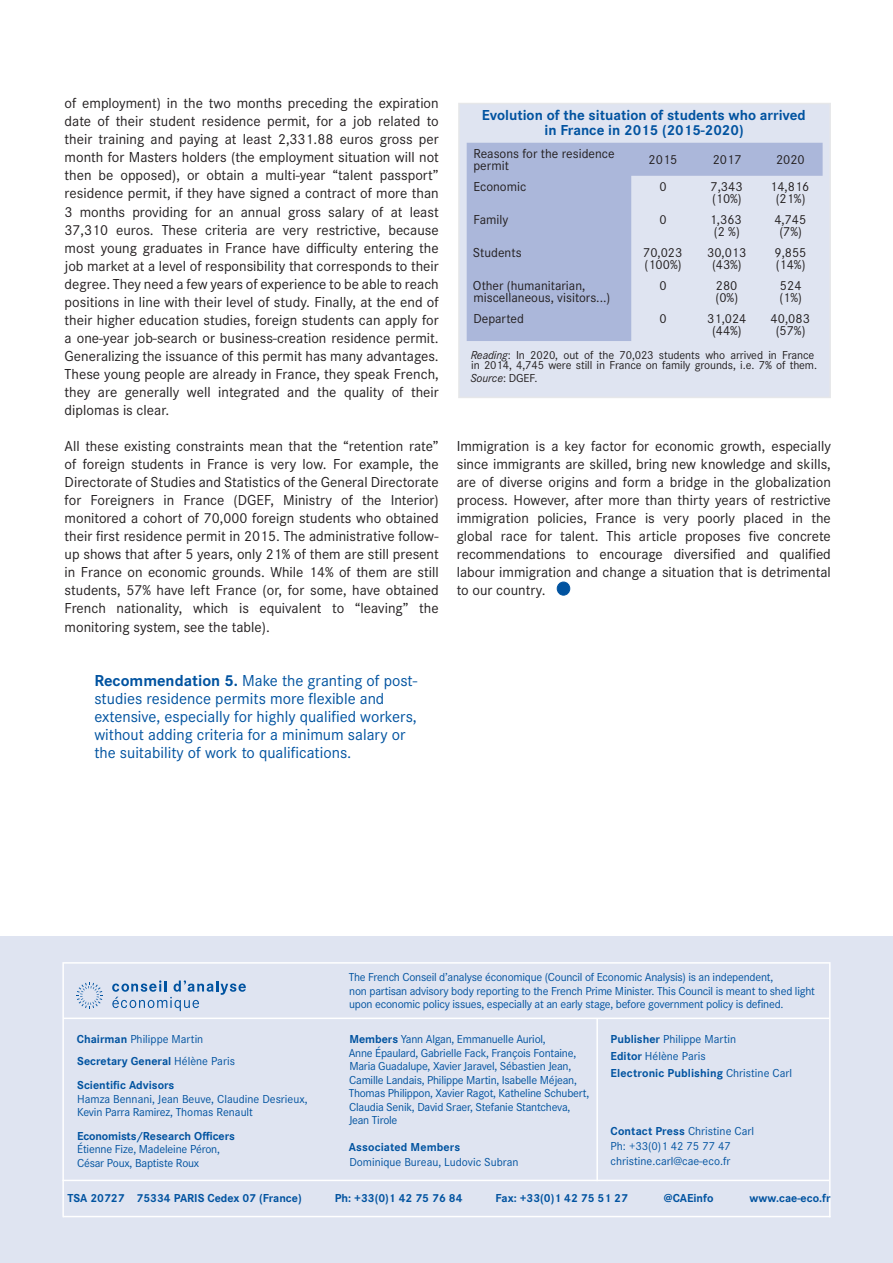
<style>
.page{position:relative;width:893px;height:1263px;background:#fff}
.page>*{position:absolute;margin:0;border:0;box-sizing:border-box;transform-origin:0 0}
.Texte___Exergue{font:16.5px/18px "Corporate S";color:#0153a0}
.Texte___Normal{font:15px/18px "Corporate S";color:#231f20;text-align:justify}
.Illustration___Titre{font:700 15px/15px "Corporate S";color:#0153a0;text-align:center}
.Texte___Normal-2{font:13.5px/12px "Corporate S";color:#231f20}
.Organigramme{font:12px/13.5px "Corporate S";letter-spacing:-.02em;color:#0153a0}
.Organigramme-2{font:12px/15px "Corporate S";color:#0153a0}
.Illustration___Sourc{font:12px/10.5px "Corporate S";letter-spacing:-.01em;color:#231f20}
.Coordonnées{font:700 12px "Corporate S";color:#0153a0}
.Organigramme-3{font:700 12px "Corporate S";letter-spacing:.005em;color:#0153a0}
.Illustration___Sourc-2{font:italic 12px "Corporate S";letter-spacing:-.01em;color:#231f20}
.s1{font-weight:700}
.s2{font-style:italic}
.s3{font-style:normal}
.s4{font-weight:400}
</style>
<div class="page">
<div style="left:0;top:936px;width:893px;height:327px;background:#dfe4f1"></div>
<svg style="left:112px;top:980px;width:134px;height:31px"></svg>
<svg style="left:76px;top:982px;width:27px;height:26px"></svg>
<hr style="left:64px;top:962px;width:765px;height:2px;background:#fff">
<hr style="left:64px;top:1017px;width:765px;height:2px;background:#fff">
<hr style="left:62px;top:1180px;width:767px;height:1px;background:#fff">
<hr style="left:63px;top:1216px;width:768px;height:1px;background:#fff">
<hr style="left:62px;top:962px;width:2px;height:255px;background:#fff">
<hr style="left:829px;top:962px;width:2px;height:255px;background:#fff">
<hr style="left:596px;top:1018px;width:2px;height:163px;background:#fff">
<div style="left:557px;top:582px;width:13px;height:13px;background:#0153a0;border-radius:50%"></div>
<div style="left:557px;top:582px;width:13px;height:13px;border:1px solid #0153a0;border-radius:50%"></div>
<div style="left:458px;top:103px;width:373px;height:295px;background:#dfe4f1"></div>
<svg style="left:467px;top:143px;width:356px;height:198px;fill:#abb7da"></svg>
<p class="Texte___Normal" style="left:65px;top:94px;width:376px">of employment) in the two months preceding the expiration date of their student residence permit, for a job related to their training and paying at least 2,331.88 euros gross per month for Masters holders (the employment situation will not then be opposed), or obtain a multi-year “talent passport” residence permit, if they have signed a contract of more than 3 months providing for an annual gross salary of at least 37,310 euros. These criteria are very restrictive, because most young graduates in France have difficulty entering the job market at a level of responsibility that corresponds to their degree. They need a few years of experience to be able to reach positions in line with their level of study. Finally, at the end of their higher education studies, foreign students can apply for a one-year job-search or business-creation residence permit.<br>Generalizing the issuance of this permit has many advantages.<br>These young people are already in France, they speak French, they are generally well integrated and the quality of their diplomas is clear.</p>
<p class="Texte___Normal" style="left:65px;top:436px;width:376px">All these existing constraints mean that the “retention rate” of foreign students in France is very low. For example, the Directorate of Studies and Statistics of the General Directorate for Foreigners in France (DGEF, Ministry of the Interior) monitored a cohort of 70,000 foreign students who obtained their first residence permit in 2015. The administrative follow&shy;up shows that after 5 years, only 21% of them are still present in France on economic grounds. While 14% of them are still students, 57% have left France (or, for some, have obtained French nationality, which is equivalent to “leaving” the monitoring system, see the table).</p>
<p class="Texte___Exergue" style="left:94px;top:670px;width:324px"><span class="s1">Recommendation 5.</span> Make the granting of post&shy;studies residence permits more flexible and extensive, especially for highly qualified workers, without adding criteria for a minimum salary or the suitability of work to qualifications.</p>
<p class="Illustration___Titre" style="left:482px;top:107px;width:325px">Evolution of the situation of students who arrived in France in 2015 (2015-2020)</p>
<p class="Texte___Normal-2" style="left:473px;top:147px;width:143px">Reasons for the residence permit</p>
<p class="Texte___Normal-2" style="left:649px;top:153px;width:30px">2015</p>
<p class="Texte___Normal-2" style="left:713px;top:153px;width:30px">2017</p>
<p class="Texte___Normal-2" style="left:776px;top:153px;width:30px">2020</p>
<p class="Texte___Normal-2" style="left:473px;top:180px;width:55px">Economic</p>
<p class="Texte___Normal-2" style="left:659px;top:180px;width:9px">0</p>
<p class="Texte___Normal-2" style="left:710px;top:180px;width:34px">7,343 (10%)</p>
<p class="Texte___Normal-2" style="left:770px;top:180px;width:41px;text-align:center">14,816 (21%)</p>
<p class="Texte___Normal-2" style="left:473px;top:213px;width:37px">Family</p>
<p class="Texte___Normal-2" style="left:659px;top:213px;width:9px">0</p>
<p class="Texte___Normal-2" style="left:710px;top:213px;width:34px;text-align:center">1,363 (2 %)</p>
<p class="Texte___Normal-2" style="left:774px;top:213px;width:34px;text-align:center">4,745 (7%)</p>
<p class="Texte___Normal-2" style="left:473px;top:246px;width:50px">Students</p>
<p class="Texte___Normal-2" style="left:643px;top:246px;width:41px">70,023 (100%)</p>
<p class="Texte___Normal-2" style="left:707px;top:246px;width:41px;text-align:center">30,013 (43%)</p>
<p class="Texte___Normal-2" style="left:774px;top:246px;width:34px">9,855 (14%)</p>
<p class="Texte___Normal-2" style="left:473px;top:279px;width:139px">Other (humanitarian, miscellaneous, visitors...)</p>
<p class="Texte___Normal-2" style="left:659px;top:279px;width:9px">0</p>
<p class="Texte___Normal-2" style="left:716px;top:279px;width:24px">280 (0%)</p>
<p class="Texte___Normal-2" style="left:779px;top:279px;width:24px">524 (1%)</p>
<p class="Texte___Normal-2" style="left:473px;top:312px;width:52px">Departed</p>
<p class="Texte___Normal-2" style="left:659px;top:312px;width:9px">0</p>
<p class="Texte___Normal-2" style="left:707px;top:312px;width:41px;text-align:center">31,024 (44%)</p>
<p class="Texte___Normal-2" style="left:771px;top:312px;width:41px;text-align:center">40,083 (57%)</p>
<p class="Illustration___Sourc" style="left:471px;top:349px;width:348px"><span class="s2">Reading</span>: In 2020, out of the 70,023 students who arrived in France in 2014, 4,745 were still in France on family grounds, i.e. 7% of them.</p>
<p class="Illustration___Sourc-2" style="left:470px;top:370px;width:69px">Source<span class="s3">: DGEF.</span></p>
<p class="Texte___Normal" style="left:457px;top:436px;width:376px">Immigration is a key factor for economic growth, especially since immigrants are skilled, bring new knowledge and skills, are of diverse origins and form a bridge in the globalization process. However, after more than thirty years of restrictive immigration policies, France is very poorly placed in the global race for talent. This article proposes five concrete recommendations to encourage diversified and qualified labour immigration and change a situation that is detrimental to our country.</p>
<p class="Organigramme-2" style="left:77px;top:1031px;width:128px"><span class="s1">Chairman</span> Philippe Martin</p>
<p class="Organigramme-3" style="left:77px;top:1053px;width:159px">Secretary General <span class="s4">Hélène Paris</span></p>
<p class="Organigramme-2" style="left:77px;top:1078px;width:232px;line-height:13.5px"><span class="s1">Scientific Advisors<br></span>Hamza Bennani, Jean Beuve, Claudine Desrieux,<br>Kevin Parra Ramirez, Thomas Renault</p>
<p class="Organigramme" style="left:77px;top:1128px;width:160px"><span class="s1">Economists/Research Officers<br></span>Étienne Fize, Madeleine Péron,<br>César Poux, Baptiste Roux</p>
<p class="Organigramme" style="left:349px;top:970px;width:468px">The French Conseil d’analyse économique (Council of Economic Analysis) is an independent,<br>non partisan advisory body reporting to the French Prime Minister. This Council is meant to shed light upon economic policy issues, especially at an early stage, before government policy is defined.</p>
<p class="Organigramme" style="left:349px;top:1032px;width:242px"><span class="s1">Members</span> Yann Algan, Emmanuelle Auriol,<br>Anne Épaulard, Gabrielle Fack, François Fontaine, Maria Guadalupe, Xavier Jaravel, Sébastien Jean, Camille Landais, Philippe Martin, Isabelle Méjean, Thomas Philippon, Xavier Ragot, Katheline Schubert,</p>
<p class="Organigramme" style="left:349px;top:1099px;width:223px">Claudia Senik, David Sraer, Stefanie Stantcheva,<br>Jean Tirole</p>
<p class="Organigramme-2" style="left:349px;top:1139px;width:171px"><span class="s1">Associated Members<br></span>Dominique Bureau, Ludovic Subran</p>
<p class="Organigramme-2" style="left:611px;top:1031px;width:127px"><span class="s1">Publisher</span> Philippe Martin</p>
<p class="Organigramme-2" style="left:611px;top:1048px;width:96px"><span class="s1">Editor</span> Hélène Paris</p>
<p class="Organigramme-3" style="left:611px;top:1065px;width:183px">Electronic Publishing <span class="s4">Christine Carl</span></p>
<p class="Organigramme-2" style="left:611px;top:1123px;width:145px"><span class="s1">Contact Press</span> Christine Carl<br>Ph: +33(0)1 42 75 77 47 christine.carl@cae-eco.fr</p>
<p class="Coordonnées" style="left:67px;top:1190px;width:236px">TSA 20727 75334 PARIS Cedex 07 (France)</p>
<p class="Coordonnées" style="left:335px;top:1190px;width:129px">Ph: +33(0)1 42 75 76 84</p>
<p class="Coordonnées" style="left:495px;top:1190px;width:134px">Fax: +33(0)1 42 75 51 27</p>
<p class="Coordonnées" style="left:664px;top:1190px;width:51px">@CAEinfo</p>
<p class="Coordonnées" style="left:749px;top:1190px;width:83px">www.cae-eco.fr</p>
</div>
